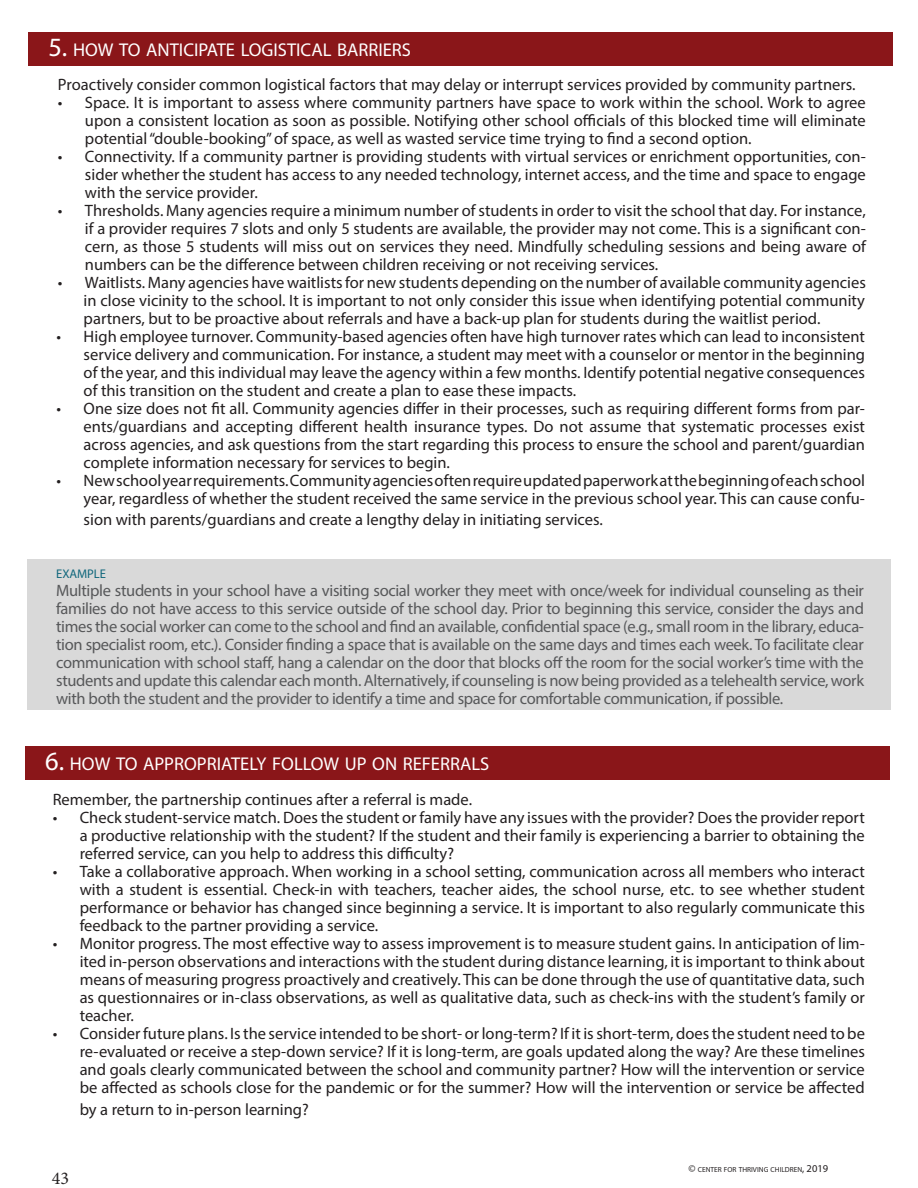
<style>
.page{position:relative;width:918px;height:1188px;background:#fff}
.page>*{position:absolute;margin:0;border:0;box-sizing:border-box;transform-origin:0 0}
.t1{font:18.45px "Myriad Pro";color:#fff}
.t2{font:18px "Minion Pro";color:#231f20}
.t3{font:16.5px/18px "Myriad Pro";color:#231f20;text-align:justify}
.t4{font:16.5px/18px "Myriad Pro";letter-spacing:-.02em;color:#57585a;text-align:justify}
.t5{font:12.6px "Myriad Pro";color:#11677c}
.t6{font:7.35px "Myriad Pro";color:#231f20}
.s1{font-size:26.4px}
.s2{font-size:10.5px}
</style>
<div class="page">
<div style="left:29px;top:33px;width:864px;height:33px;background:#8a1619"></div>
<div style="left:26px;top:746px;width:864px;height:33px;background:#8a1619"></div>
<div style="left:27px;top:559px;width:864px;height:151px;background:#d9d9d9"></div>
<p class="t1" style="left:48px;top:39px;width:364px"><span class="s1">5.</span> HOW TO ANTICIPATE LOGISTICAL BARRIERS</p>
<p class="t3" style="left:58px;top:76px;width:799px">Proactively consider common logistical factors that may delay or interrupt services provided by community partners.</p>
<p class="t3" style="left:85px;top:94px;width:782px;text-indent:-27px">• Space. It is important to assess where community partners have space to work within the school. Work to agree upon a consistent location as soon as possible. Notifying other school officials of this blocked time will eliminate potential “double-booking” of space, as well as wasted service time trying to find a second option.</p>
<p class="t3" style="left:85px;top:148px;width:782px;text-indent:-27px">• Connectivity. If a community partner is providing students with virtual services or enrichment opportunities, con&shy;sider whether the student has access to any needed technology, internet access, and the time and space to engage with the service provider.</p>
<p class="t3" style="left:85px;top:202px;width:782px;text-indent:-27px">• Thresholds. Many agencies require a minimum number of students in order to visit the school that day. For instance, if a provider requires 7 slots and only 5 students are available, the provider may not come. This is a significant con&shy;cern, as those 5 students will miss out on services they need. Mindfully scheduling sessions and being aware of numbers can be the difference between children receiving or not receiving services.</p>
<p class="t3" style="left:58px;top:274px;width:809px">• Waitlists. Many agencies have waitlists for new students depending on the number of available community agencies</p>
<p class="t3" style="left:84px;top:291px;width:783px">in close vicinity to the school. It is important to not only consider this issue when identifying potential community partners, but to be proactive about referrals and have a back-up plan for students during the waitlist period.</p>
<p class="t3" style="left:84px;top:327px;width:783px;text-indent:-27px">• High employee turnover. Community-based agencies often have high turnover rates which can lead to inconsistent service delivery and communication. For instance, a student may meet with a counselor or mentor in the beginning of the year, and this individual may leave the agency within a few months. Identify potential negative consequences of this transition on the student and create a plan to ease these impacts.</p>
<p class="t3" style="left:84px;top:399px;width:783px;text-indent:-27px">• One size does not fit all. Community agencies differ in their processes, such as requiring different forms from par&shy;ents/guardians and accepting different health insurance types. Do not assume that systematic processes exist across agencies, and ask questions from the start regarding this process to ensure the school and parent/guardian complete information necessary for services to begin.</p>
<p class="t3" style="left:57px;top:471px;width:810px;text-align:right">• New school year requirements. Community agencies often require updated paperwork at the beginning of each school year, regardless of whether the student received the same service in the previous school year. This can cause confu-</p>
<p class="t3" style="left:84px;top:510px;width:521px">sion with parents/guardians and create a lengthy delay in initiating services.</p>
<p class="t5" style="left:56px;top:566px;width:51px">EXAMPLE</p>
<p class="t4" style="left:56px;top:581px;width:809px">Multiple students in your school have a visiting social worker they meet with once/week for individual counseling as their families do not have access to this service outside of the school day. Prior to beginning this service, consider the days and times the social worker can come to the school and find an available, confidential space (e.g., small room in the library, educa&shy;tion specialist room, etc.). Consider finding a space that is available on the same days and times each week. To facilitate clear communication with school staff, hang a calendar on the door that blocks off the room for the social worker’s time with the students and update this calendar each month. Alternatively, if counseling is now being provided as a telehealth service, work with both the student and the provider to identify a time and space for comfortable communication, if possible.</p>
<p class="t1" style="left:45px;top:752px;width:446px"><span class="s1">6.</span> HOW TO APPROPRIATELY FOLLOW UP ON REFERRALS</p>
<p class="t3" style="left:53px;top:791px;width:421px">Remember, the partnership continues after a referral is made.</p>
<p class="t3" style="left:80px;top:809px;width:787px;text-indent:-27px">• Check student-service match. Does the student or family have any issues with the provider? Does the provider report a productive relationship with the student? If the student and their family is experiencing a barrier to obtaining the referred service, can you help to address this difficulty?</p>
<p class="t3" style="left:80px;top:863px;width:787px;text-indent:-27px">• Take a collaborative approach. When working in a school setting, communication across all members who interact with a student is essential. Check-in with teachers, teacher aides, the school nurse, etc. to see whether student performance or behavior has changed since beginning a service. It is important to also regularly communicate this feedback to the partner providing a service.</p>
<p class="t3" style="left:80px;top:935px;width:787px;text-indent:-27px">• Monitor progress. The most effective way to assess improvement is to measure student gains. In anticipation of lim&shy;ited in-person observations and interactions with the student during distance learning, it is important to think about means of measuring progress proactively and creatively. This can be done through the use of quantitative data, such as questionnaires or in-class observations, as well as qualitative data, such as check-ins with the student’s family or teacher.</p>
<p class="t3" style="left:80px;top:1025px;width:787px;text-indent:-27px">• Consider future plans. Is the service intended to be short- or long-term? If it is short-term, does the student need to be re-evaluated or receive a step-down service? If it is long-term, are goals updated along the way? Are these timelines and goals clearly communicated between the school and community partner? How will the intervention or service be affected as schools close for the pandemic or for the summer? How will the intervention or service be affected</p>
<p class="t3" style="left:80px;top:1100px;width:231px">by a return to in-person learning?</p>
<p class="t2" style="left:52px;top:1166px;width:19px">43</p>
<p class="t6" style="left:688px;top:1165px;width:141px"><span class="s2">©</span> CENTER FOR THRIVING CHILDREN<span class="s2">, 2019</span></p>
</div>
